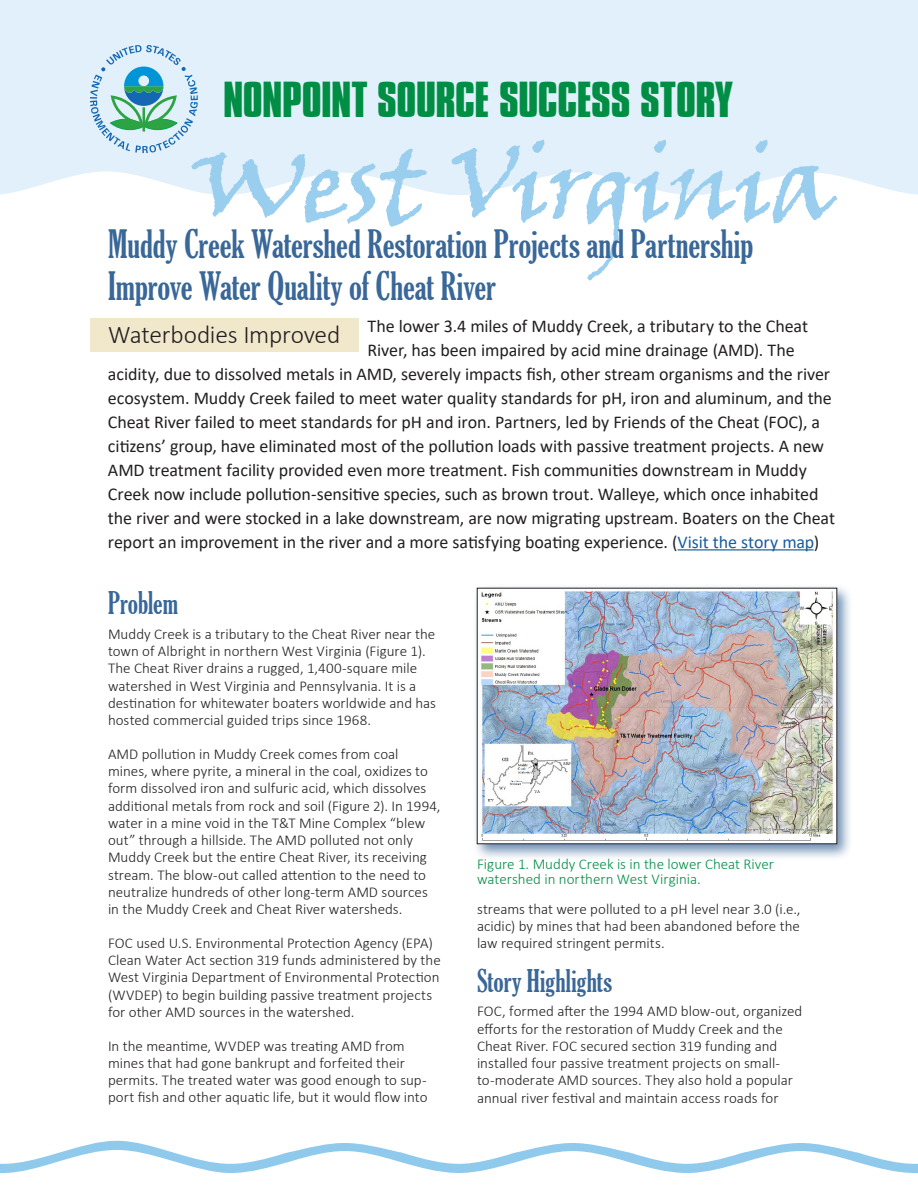
<style>
.page{position:relative;width:918px;height:1188px;background:#fff}
.page>*{position:absolute;margin:0;border:0;box-sizing:border-box;transform-origin:0 0}
.title_state_name{font:105px "Viner Hand ITC";letter-spacing:-.025em;color:#99ceee}
.title_line{font:700 43.5px "Compacta BT";letter-spacing:-.01em;color:#008e45}
.title_story{font:extra-condensed 37.5px/42px "Gloucester";color:#396798}
.subhead_1{font:extra-condensed 30px "Gloucester";color:#396798}
.title_restored{font:300 25.5px "Calibri";letter-spacing:-.01em;color:#231f20}
.body_text_intro{font:18px "Calibri";letter-spacing:-.005em;color:#231f20}
.body_text{font:300 15px/17.2px "Calibri";color:#231f20}
.t1{font:300 15px/15px "Calibri";color:#008e45}
.s1{color:#175d9e}
</style>
<div class="page">
<svg style="left:0;top:1141px;width:918px;height:32px"></svg>
<div style="left:0;top:0;width:918px;height:195px;background:#e1f0fa"></div>
<svg style="left:90px;top:45px;width:108px;height:108px;background:#add5dd"></svg>
<div style="left:90px;top:318px;width:269px;height:34px;background:#f1e8cc"></div>
<hr style="left:678px;top:549px;width:136px;height:1px;background:#175d9e">
<div style="left:472px;top:583px;width:382px;height:277px;background:#396798;opacity:.75"></div>
<img style="left:479px;top:590px;width:356px;height:252px">
<h1 class="title_line" style="left:223px;top:73px;width:511px">NONPOINT SOURCE SUCCESS STORY</h1>
<h1 class="title_state_name" style="left:190px;top:118px;width:649px">West Virginia</h1>
<h1 class="title_story" style="left:108px;top:224px;width:647px">Muddy Creek Watershed Restoration Projects and Partnership<br>Improve Water Quality of Cheat River</h1>
<h2 class="title_restored" style="left:108px;top:319px;width:234px">Waterbodies Improved</h2>
<p class="body_text_intro" style="left:368px;top:313px;width:442px">The lower 3.4 miles of Muddy Creek, a tributary to the Cheat</p>
<p class="body_text_intro" style="left:368px;top:337px;width:429px">River, has been impaired by acid mine drainage (AMD). The</p>
<p class="body_text_intro" style="left:108px;top:361px;width:724px">acidity, due to dissolved metals in AMD, severely impacts fish, other stream organisms and the river</p>
<p class="body_text_intro" style="left:108px;top:385px;width:725px">ecosystem. Muddy Creek failed to meet water quality standards for pH, iron and aluminum, and the</p>
<p class="body_text_intro" style="left:108px;top:409px;width:714px">Cheat River failed to meet standards for pH and iron. Partners, led by Friends of the Cheat (FOC), a</p>
<p class="body_text_intro" style="left:108px;top:433px;width:718px">citizens’ group, have eliminated most of the pollution loads with passive treatment projects. A new</p>
<p class="body_text_intro" style="left:108px;top:457px;width:700px">AMD treatment facility provided even more treatment. Fish communities downstream in Muddy</p>
<p class="body_text_intro" style="left:108px;top:481px;width:712px">Creek now include pollution-sensitive species, such as brown trout. Walleye, which once inhabited</p>
<p class="body_text_intro" style="left:108px;top:505px;width:729px">the river and were stocked in a lake downstream, are now migrating upstream. Boaters on the Cheat</p>
<p class="body_text_intro" style="left:108px;top:529px;width:713px">report an improvement in the river and a more satisfying boating experience. (<span class="s1">Visit the story map</span>)</p>
<h2 class="subhead_1" style="left:108px;top:586px;width:72px">Problem</h2>
<p class="body_text" style="left:108px;top:625px;width:330px">Muddy Creek is a tributary to the Cheat River near the town of Albright in northern West Virginia (Figure 1).<br>The Cheat River drains a rugged, 1,400-square mile watershed in West Virginia and Pennsylvania. It is a destination for whitewater boaters worldwide and has hosted commercial guided trips since 1968.</p>
<p class="body_text" style="left:108px;top:745px;width:334px">AMD pollution in Muddy Creek comes from coal mines, where pyrite, a mineral in the coal, oxidizes to form dissolved iron and sulfuric acid, which dissolves additional metals from rock and soil (Figure 2). In 1994, water in a mine void in the T&amp;T Mine Complex “blew out” through a hillside. The AMD polluted not only Muddy Creek but the entire Cheat River, its receiving stream. The blow-out called attention to the need to neutralize hundreds of other long-term AMD sources in the Muddy Creek and Cheat River watersheds.</p>
<p class="body_text" style="left:108px;top:934px;width:334px">FOC used U.S. Environmental Protection Agency (EPA)<br>Clean Water Act section 319 funds administered by the West Virginia Department of Environmental Protection (WVDEP) to begin building passive treatment projects for other AMD sources in the watershed.</p>
<p class="body_text" style="left:108px;top:1037px;width:321px">In the meantime, WVDEP was treating AMD from mines that had gone bankrupt and forfeited their permits. The treated water was good enough to sup&shy;port fish and other aquatic life, but it would flow into</p>
<p class="t1" style="left:477px;top:856px;width:299px">Figure 1. Muddy Creek is in the lower Cheat River watershed in northern West Virginia.</p>
<p class="body_text" style="left:477px;top:900px;width:325px;text-align:justify">streams that were polluted to a pH level near 3.0 (i.e., acidic) by mines that had been abandoned before the law required stringent permits.</p>
<h2 class="subhead_1" style="left:477px;top:963px;width:137px">Story Highlights</h2>
<p class="body_text" style="left:477px;top:1003px;width:327px">FOC, formed after the 1994 AMD blow-out, organized efforts for the restoration of Muddy Creek and the Cheat River. FOC secured section 319 funding and installed four passive treatment projects on small&shy;to-moderate AMD sources. They also hold a popular annual river festival and maintain access roads for</p>
</div>
